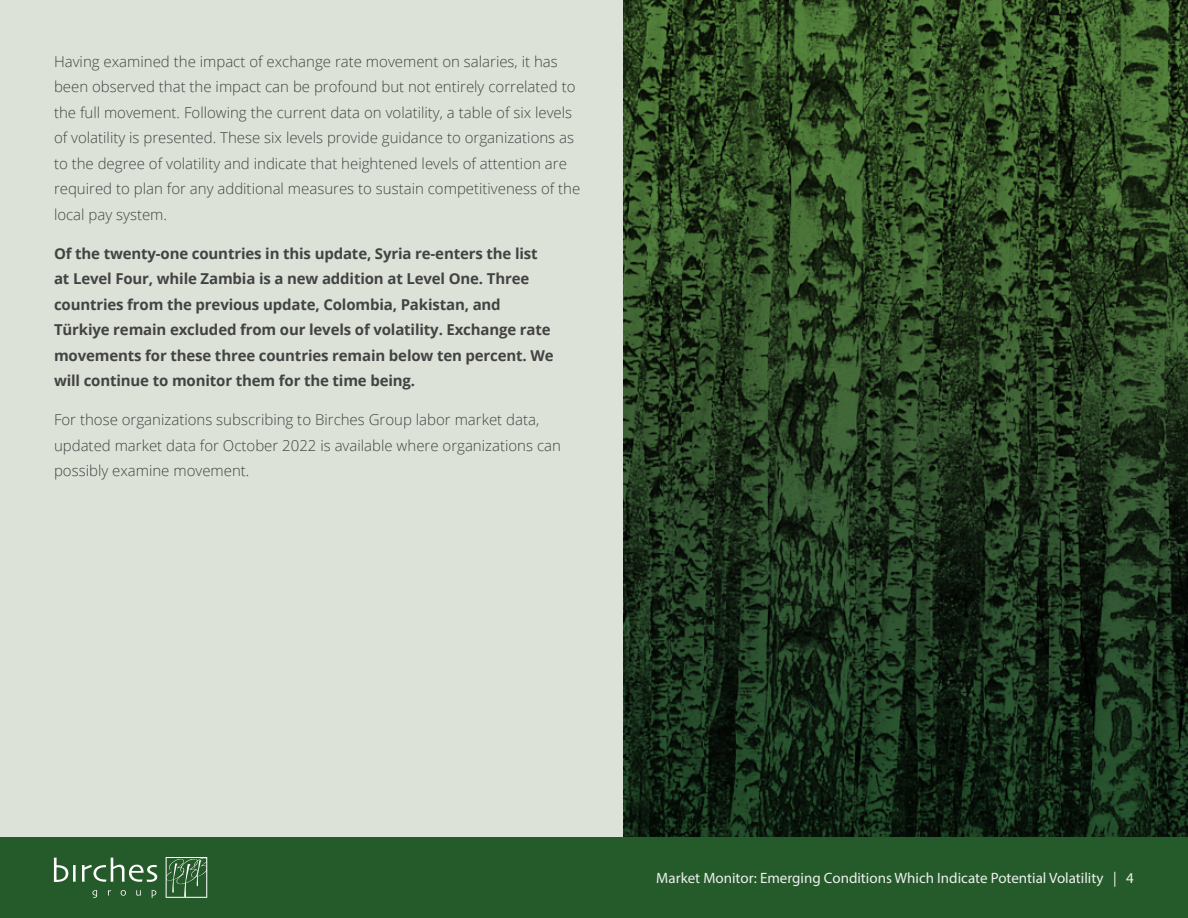
<style>
.page{position:relative;width:1188px;height:918px;background:#fff}
.page>*{position:absolute;margin:0;border:0;box-sizing:border-box;transform-origin:0 0}
.Body{font:300 15px/25.5px "Open Sans";color:#434344}
.Body-2{font:700 15px/25.5px "Open Sans";letter-spacing:-.01em;color:#434344}
.t1{font:15px "Myriad Pro";color:#eef0ed}
</style>
<div class="page">
<img style="left:622px;top:0;width:566px;height:837px">
<div style="left:0;top:0;width:622px;height:837px;background:#dce2d7"></div>
<div style="left:0;top:837px;width:1188px;height:81px;background:#255a2a"></div>
<svg style="left:54px;top:858px;width:22px;height:24px"></svg>
<svg style="left:82px;top:858px;width:75px;height:24px"></svg>
<svg style="left:92px;top:890px;width:5px;height:8px"></svg>
<svg style="left:121px;top:890px;width:5px;height:6px"></svg>
<svg style="left:136px;top:890px;width:5px;height:6px"></svg>
<svg style="left:152px;top:890px;width:4px;height:8px"></svg>
<svg style="left:166px;top:857px;width:41px;height:41px"></svg>
<p class="Body" style="left:54px;top:48px;width:528px">Having examined the impact of exchange rate movement on salaries, it has been observed that the impact can be profound but not entirely correlated to the full movement. Following the current data on volatility, a table of six levels of volatility is presented. These six levels provide guidance to organizations as to the degree of volatility and indicate that heightened levels of attention are required to plan for any additional measures to sustain competitiveness of the local pay system.</p>
<p class="Body-2" style="left:54px;top:240px;width:501px">Of the twenty-one countries in this update, Syria re-enters the list at Level Four, while Zambia is a new addition at Level One. Three countries from the previous update, Colombia, Pakistan, and Türkiye remain excluded from our levels of volatility. Exchange rate movements for these three countries remain below ten percent. We will continue to monitor them for the time being.</p>
<p class="Body" style="left:54px;top:406px;width:508px">For those organizations subscribing to Birches Group labor market data, updated market data for October 2022 is available where organizations can possibly examine movement.</p>
<p class="t1" style="left:656px;top:869px;width:479px">Market Monitor: Emerging Conditions Which Indicate Potential Volatility | 4</p>
</div>
